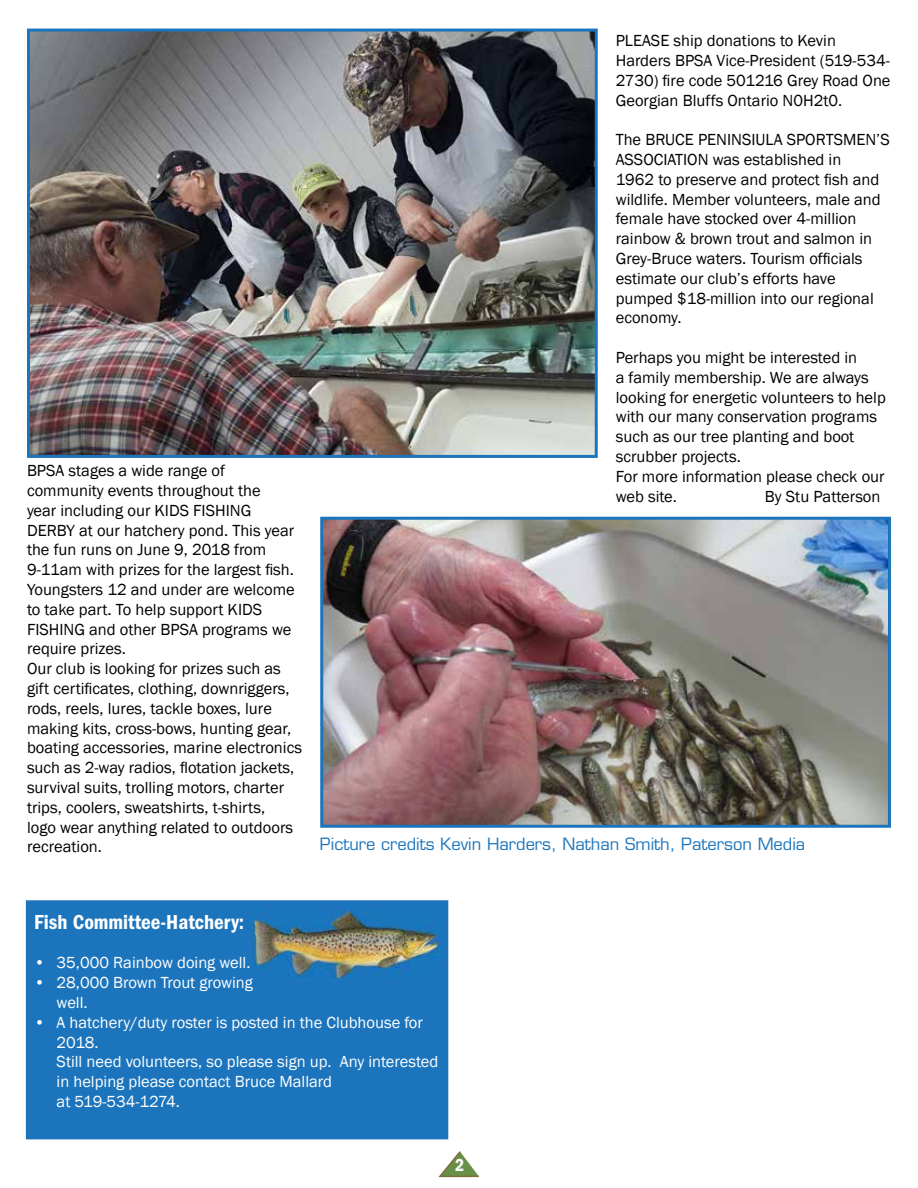
<style>
.page{position:relative;width:918px;height:1188px;background:#fff}
.page>*{position:absolute;margin:0;border:0;box-sizing:border-box;transform-origin:0 0}
.t1{font:600 condensed 21px "Franklin Gothic";color:#fff}
.t2{font:600 condensed 18px "Franklin Gothic";color:#fff}
.t3{font:16.5px/19.8px "Franklin Gothic";color:#000}
.t4{font:16.5px/19.8px "Franklin Gothic";color:#fff}
.t5{font:16.5px "Eurostile";color:#1c75bc}
</style>
<div class="page">
<svg style="left:438px;top:1151px;width:41px;height:27px"></svg>
<div style="left:27px;top:901px;width:421px;height:238px;background:#1c75bc"></div>
<div style="left:26px;top:900px;width:422px;height:239px;border:2px solid #1c75bc"></div>
<img style="left:254px;top:909px;width:187px;height:70px">
<img style="left:324px;top:521px;width:563px;height:303px">
<div style="left:320px;top:517px;width:571px;height:311px;border:3px solid #1c75bc"></div>
<img style="left:31px;top:33px;width:563px;height:421px">
<div style="left:27px;top:29px;width:571px;height:429px;border:3px solid #1c75bc"></div>
<p class="t3" style="left:27px;top:461px;width:277px">BPSA stages a wide range of community events throughout the<br>year including our KIDS FISHING DERBY at our hatchery pond. This year the fun runs on June 9, 2018 from 9-11am with prizes for the largest fish.<br>Youngsters 12 and under are welcome to take part. To help support KIDS FISHING and other BPSA programs we require prizes.<br>Our club is looking for prizes such as gift certificates, clothing, downriggers, rods, reels, lures, tackle boxes, lure making kits, cross-bows, hunting gear, boating accessories, marine electronics such as 2-way radios, flotation jackets, survival suits, trolling motors, charter trips, coolers, sweatshirts, t-shirts,<br>logo wear anything related to outdoors recreation.</p>
<p class="t3" style="left:616px;top:31px;width:276px">PLEASE ship donations to Kevin Harders BPSA Vice-President (519-534- 2730) fire code 501216 Grey Road One Georgian Bluffs Ontario N0H2t0.</p>
<p class="t3" style="left:616px;top:130px;width:276px">The BRUCE PENINSIULA SPORTSMEN’S ASSOCIATION was established in<br>1962 to preserve and protect fish and wildlife. Member volunteers, male and female have stocked over 4-million rainbow &amp; brown trout and salmon in Grey-Bruce waters. Tourism officials estimate our club’s efforts have pumped $18-million into our regional economy.</p>
<p class="t3" style="left:616px;top:348px;width:272px">Perhaps you might be interested in<br>a family membership. We are always looking for energetic volunteers to help with our many conservation programs such as our tree planting and boot scrubber projects.<br>For more information please check our web site.</p>
<p class="t3" style="left:765px;top:486px;width:117px">By Stu Patterson</p>
<p class="t5" style="left:320px;top:834px;width:487px">Picture credits Kevin Harders, Nathan Smith, Paterson Media</p>
<p class="t1" style="left:34px;top:910px;width:212px">Fish Committee-Hatchery:</p>
<p class="t4" style="left:34px;top:953px;width:218px">• 35,000 Rainbow doing well.</p>
<p class="t4" style="left:57px;top:973px;width:198px;text-indent:-23px">• 28,000 Brown Trout growing well.</p>
<p class="t4" style="left:57px;top:1013px;width:383px;text-indent:-23px">• A hatchery/duty roster is posted in the Clubhouse for 2018.<br>Still need volunteers, so please sign up. Any interested in helping please contact Bruce Mallard<br>at 519-534-1274.</p>
<p class="t2" style="left:455px;top:1155px;width:11px">2</p>
</div>
